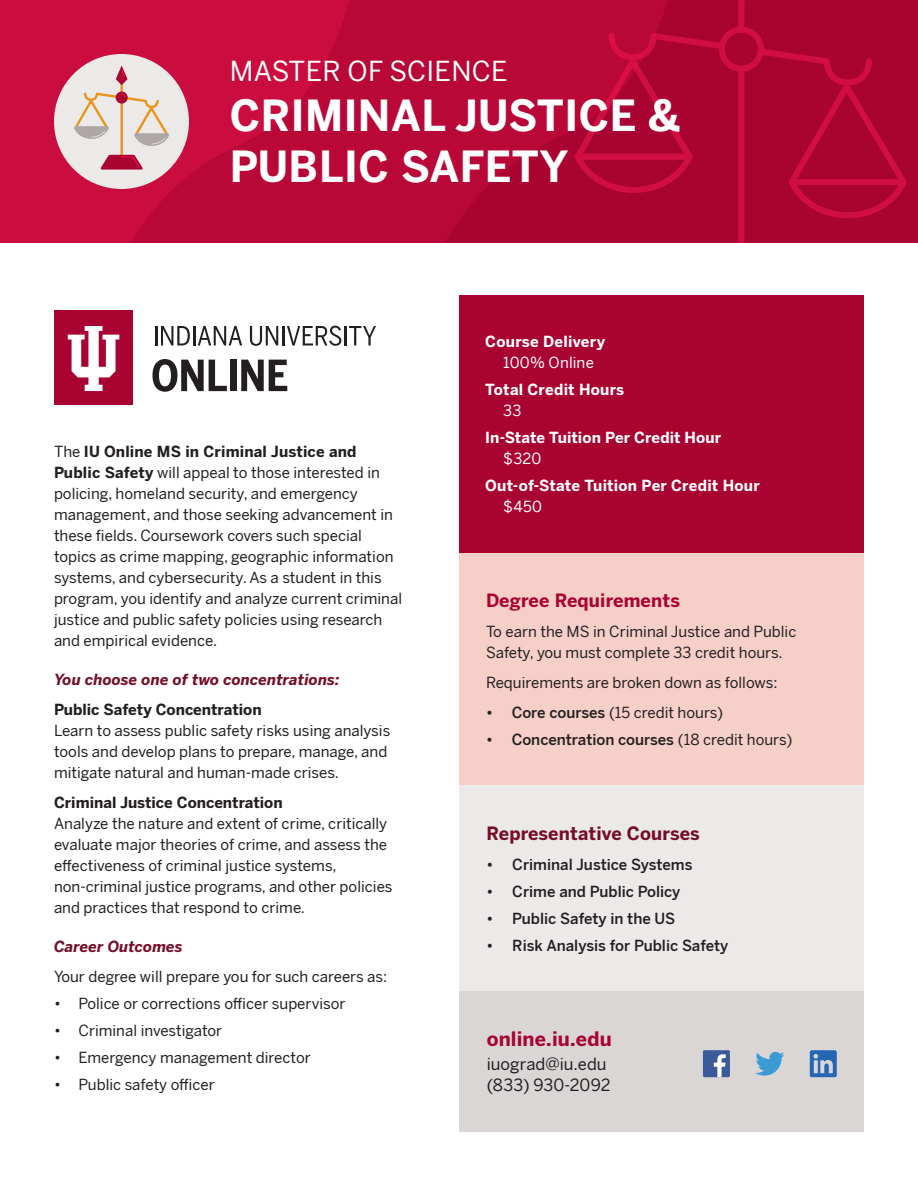
<style>
.page{position:relative;width:918px;height:1188px;background:#fff}
.page>*{position:absolute;margin:0;border:0;box-sizing:border-box;transform-origin:0 0}
.t1{font:700 42px/50.4px "Benton Sans";letter-spacing:.01em;color:#fff}
.t2{font:27px "Benton Sans";letter-spacing:.01em;color:#fff}
.t3{font:700 19.5px "Benton Sans";letter-spacing:.005em;color:#a90332}
.t4{font:700 18px "Benton Sans";letter-spacing:.01em;color:#770e28}
.t5{font:700 18px "Benton Sans";letter-spacing:.01em;color:#a90332}
.t6{font:16.5px/21px "Benton Sans";color:#231f20}
.t7{font:15px/21px "Benton Sans";color:#231f20}
.t8{font:500 15px "Benton Sans";color:#231f20}
.t9{font:700 15px "Benton Sans";letter-spacing:.01em;color:#fff}
.t10{font:700 15px "Benton Sans";color:#231f20}
.t11{font:italic 700 15px "Benton Sans";letter-spacing:.01em;color:#770e28}
.t12{font:15px "Benton Sans";letter-spacing:.01em;color:#fff}
.s1{font-weight:700}
.s2{font-weight:500}
.s3{font-weight:400}
</style>
<div class="page">
<div style="left:0;top:0;width:90px;height:243px;background:#ca0c3e"></div>
<svg style="left:90px;top:0;width:348px;height:243px;background:#bf0939"></svg>
<svg style="left:438px;top:0;width:480px;height:243px;background:#af0434"></svg>
<div style="left:738px;top:69px;width:6px;height:174px;background:#d10e41"></div>
<div style="left:738px;top:0;width:6px;height:30px;background:#d10e41"></div>
<svg style="left:713px;top:0;width:56px;height:8px"></svg>
<svg style="left:575px;top:30px;width:152px;height:166px;background:#b10535"></svg>
<div style="left:719px;top:27px;width:45px;height:45px;border:6px solid #ed164b;border-radius:50%"></div>
<svg style="left:754px;top:45px;width:153px;height:176px;background:#ae0434"></svg>
<div style="left:54px;top:54px;width:135px;height:135px;background:#ebeae9;border-radius:50%"></div>
<hr style="left:120px;top:84px;width:3px;height:72px;background:#ea941a">
<svg style="left:116px;top:66px;width:12px;height:19px"></svg>
<svg style="left:74px;top:91px;width:95px;height:57px"></svg>
<svg style="left:100px;top:154px;width:43px;height:16px"></svg>
<div style="left:459px;top:553px;width:405px;height:233px;background:#f6cfc8"></div>
<div style="left:459px;top:296px;width:405px;height:257px;background:#a90332"></div>
<div style="left:54px;top:311px;width:79px;height:94px;background:#a90332"></div>
<svg style="left:155px;top:326px;width:87px;height:19px"></svg>
<svg style="left:250px;top:326px;width:91px;height:20px"></svg>
<hr style="left:344px;top:326px;width:3px;height:19px;background:#231f20">
<svg style="left:349px;top:326px;width:27px;height:19px"></svg>
<svg style="left:152px;top:359px;width:75px;height:33px"></svg>
<div style="left:230px;top:360px;width:6px;height:31px;background:#231f20"></div>
<svg style="left:241px;top:360px;width:46px;height:31px"></svg>
<svg style="left:68px;top:326px;width:51px;height:65px"></svg>
<div style="left:459px;top:786px;width:405px;height:206px;background:#ebeae9"></div>
<div style="left:459px;top:991px;width:405px;height:141px;background:#d9d6d5"></div>
<svg style="left:755px;top:1052px;width:30px;height:24px"></svg>
<div style="left:703px;top:1050px;width:27px;height:27px;background:#3b5a9a"></div>
<svg style="left:714px;top:1054px;width:12px;height:23px"></svg>
<svg style="left:810px;top:1050px;width:27px;height:27px"></svg>
<h2 class="t2" style="left:230px;top:55px;width:279px">MASTER OF SCIENCE</h2>
<h1 class="t1" style="left:230px;top:91px;width:451px">CRIMINAL JUSTICE &amp;<br>PUBLIC SAFETY</h1>
<p class="t7" style="left:54px;top:441px;width:350px">The <span class="s1">IU Online MS in Criminal Justice and Public Safety</span> will appeal to those interested in policing, homeland security, and emergency management, and those seeking advancement in these fields. Coursework covers such special topics as crime mapping, geographic information systems, and cybersecurity. As a student in this program, you identify and analyze current criminal justice and public safety policies using research and empirical evidence.</p>
<p class="t11" style="left:54px;top:670px;width:287px">You choose one of two concentrations:</p>
<p class="t10" style="left:54px;top:700px;width:209px">Public Safety Concentration</p>
<p class="t7" style="left:54px;top:720px;width:338px">Learn to assess public safety risks using analysis tools and develop plans to prepare, manage, and mitigate natural and human-made crises.</p>
<p class="t10" style="left:54px;top:793px;width:230px">Criminal Justice Concentration</p>
<p class="t7" style="left:54px;top:813px;width:340px">Analyze the nature and extent of crime, critically evaluate major theories of crime, and assess the effectiveness of criminal justice systems, non-criminal justice programs, and other policies and practices that respond to crime.</p>
<p class="t11" style="left:54px;top:937px;width:130px">Career Outcomes</p>
<p class="t7" style="left:54px;top:966px;width:335px">Your degree will prepare you for such careers as:</p>
<p class="t7" style="left:54px;top:993px;width:293px">• Police or corrections officer supervisor</p>
<p class="t7" style="left:54px;top:1020px;width:170px">• Criminal investigator</p>
<p class="t7" style="left:54px;top:1047px;width:258px">• Emergency management director</p>
<p class="t7" style="left:54px;top:1074px;width:162px">• Public safety officer</p>
<p class="t9" style="left:485px;top:332px;width:121px">Course Delivery</p>
<p class="t12" style="left:503px;top:354px;width:92px">100% Online</p>
<p class="t9" style="left:485px;top:380px;width:141px">Total Credit Hours</p>
<p class="t12" style="left:503px;top:402px;width:20px">33</p>
<p class="t9" style="left:485px;top:428px;width:237px">In-State Tuition Per Credit Hour</p>
<p class="t12" style="left:503px;top:450px;width:40px">$320</p>
<p class="t9" style="left:485px;top:476px;width:276px">Out-of-State Tuition Per Credit Hour</p>
<p class="t12" style="left:503px;top:498px;width:40px">$450</p>
<p class="t5" style="left:486px;top:589px;width:195px">Degree Requirements</p>
<p class="t7" style="left:486px;top:621px;width:312px">To earn the MS in Criminal Justice and Public<br>Safety, you must complete 33 credit hours.</p>
<p class="t7" style="left:486px;top:672px;width:293px">Requirements are broken down as follows:</p>
<p class="t7" style="left:486px;top:702px;width:239px"><span class="s2">• Core courses</span> (15 credit hours)</p>
<p class="t8" style="left:486px;top:730px;width:308px">• Concentration courses <span class="s3">(18 credit hours)</span></p>
<p class="t4" style="left:487px;top:822px;width:215px">Representative Courses</p>
<p class="t8" style="left:487px;top:855px;width:208px">• Criminal Justice Systems</p>
<p class="t8" style="left:487px;top:882px;width:195px">• Crime and Public Policy</p>
<p class="t8" style="left:487px;top:909px;width:190px">• Public Safety in the US</p>
<p class="t8" style="left:487px;top:936px;width:243px">• Risk Analysis for Public Safety</p>
<h3 class="t3" style="left:487px;top:1027px;width:126px">online.iu.edu</h3>
<p class="t6" style="left:487px;top:1054px;width:125px">iuograd@iu.edu (833) 930-2092</p>
</div>
